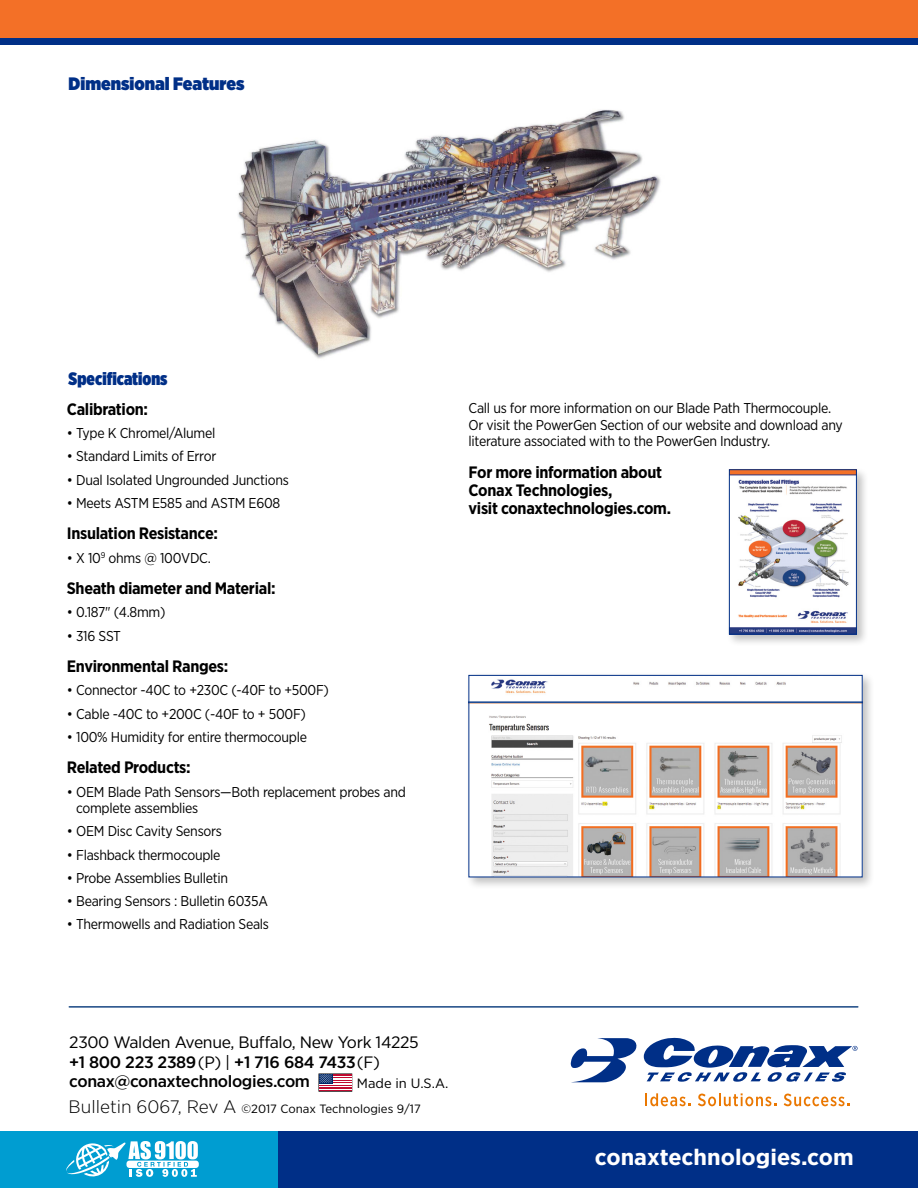
<style>
.page{position:relative;width:918px;height:1188px;background:#fff}
.page>*{position:absolute;margin:0;border:0;box-sizing:border-box;transform-origin:0 0}
.t1{font:700 22.5px "Gotham Narrow";color:#fff;scale:1.1 1}
.t2{font:900 18px "Gotham Narrow";color:#002f87}
.t3{font:900 18px "Gotham X Narrow";color:#002f87}
.t4{font:700 16.5px/18px "Gotham Narrow";letter-spacing:-.02em;color:#000}
.t5{font:500 16.5px/19.8px "Gotham Narrow";letter-spacing:-.02em;color:#000;scale:1.1 1}
.t6{font:14.25px/16.5px "Gotham Narrow";letter-spacing:-.02em;color:#000}
.t7{font:13.5px "Gotham Narrow";color:#000;scale:1.1 1}
.t8{font:12px "Gotham Narrow";color:#000;scale:1.1 1}
.s1{font-weight:400}
.s2{font-weight:300;font-size:18px}
</style>
<div class="page">
<img style="left:238px;top:109px;width:423px;height:250px">
<div style="left:726px;top:466px;width:143px;height:181px;background:#000;opacity:.25"></div>
<img style="left:731px;top:471px;width:124px;height:161px">
<div style="left:729px;top:469px;width:128px;height:165px;border:1px solid #002f87"></div>
<div style="left:465px;top:672px;width:411px;height:218px;background:#000;opacity:.25"></div>
<img style="left:470px;top:677px;width:391px;height:198px">
<div style="left:468px;top:675px;width:395px;height:202px;border:1px solid #002f87"></div>
<div style="left:0;top:1132px;width:918px;height:56px;background:#002f87"></div>
<svg style="left:571px;top:1038px;width:66px;height:44px"></svg>
<svg style="left:644px;top:1038px;width:214px;height:44px"></svg>
<svg style="left:645px;top:1093px;width:45px;height:13px"></svg>
<svg style="left:698px;top:1093px;width:78px;height:13px"></svg>
<svg style="left:784px;top:1094px;width:65px;height:12px"></svg>
<div style="left:0;top:1132px;width:278px;height:56px;background:#009dd1"></div>
<svg style="left:66px;top:1141px;width:133px;height:36px"></svg>
<hr style="left:69px;top:1006px;width:789px;height:2px;background:#184783">
<div style="left:0;top:0;width:918px;height:45px;background:#f37027"></div>
<div style="left:0;top:38px;width:918px;height:7px;background:#002f87"></div>
<hr style="left:319px;top:1090px;width:33px;height:1px;background:#bf0a30">
<hr style="left:319px;top:1087px;width:33px;height:1px;background:#bf0a30">
<hr style="left:319px;top:1084px;width:33px;height:2px;background:#bf0a30">
<hr style="left:319px;top:1082px;width:33px;height:1px;background:#bf0a30">
<hr style="left:319px;top:1079px;width:33px;height:1px;background:#bf0a30">
<hr style="left:319px;top:1077px;width:33px;height:1px;background:#bf0a30">
<hr style="left:319px;top:1074px;width:33px;height:1px;background:#bf0a30">
<svg style="left:320px;top:1074px;width:12px;height:9px"></svg>
<p class="t2" style="left:69px;top:71px;width:177px">Dimensional Features</p>
<p class="t3" style="left:69px;top:367px;width:100px">Specifications</p>
<p class="t4" style="left:67px;top:400px;width:83px">Calibration:</p>
<p class="t6" style="left:67px;top:425px;width:150px">• Type K Chromel/Alumel</p>
<p class="t6" style="left:67px;top:448px;width:151px">• Standard Limits of Error</p>
<p class="t6" style="left:67px;top:471px;width:223px">• Dual Isolated Ungrounded Junctions</p>
<p class="t6" style="left:67px;top:494px;width:215px">• Meets ASTM E585 and ASTM E608</p>
<p class="t4" style="left:67px;top:525px;width:153px">Insulation Resistance:</p>
<p class="t6" style="left:67px;top:549px;width:146px">• X 10<sup>9</sup> ohms @ 100VDC.</p>
<p class="t4" style="left:67px;top:579px;width:210px">Sheath diameter and Material:</p>
<p class="t6" style="left:67px;top:604px;width:100px">• 0.187" (4.8mm)</p>
<p class="t6" style="left:67px;top:627px;width:56px">• 316 SST</p>
<p class="t4" style="left:67px;top:657px;width:163px">Environmental Ranges:</p>
<p class="t6" style="left:67px;top:682px;width:264px">• Connector -40C to +230C (-40F to +500F)</p>
<p class="t6" style="left:67px;top:705px;width:241px">• Cable -40C to +200C (-40F to + 500F)</p>
<p class="t6" style="left:67px;top:728px;width:242px">• 100% Humidity for entire thermocouple</p>
<p class="t4" style="left:67px;top:759px;width:125px">Related Products:</p>
<p class="t6" style="left:76px;top:783px;width:331px;text-indent:-9px">• OEM Blade Path Sensors—Both replacement probes and complete assemblies</p>
<p class="t6" style="left:67px;top:823px;width:157px">• OEM Disc Cavity Sensors</p>
<p class="t6" style="left:67px;top:846px;width:155px">• Flashback thermocouple</p>
<p class="t6" style="left:67px;top:869px;width:163px">• Probe Assemblies Bulletin</p>
<p class="t6" style="left:67px;top:893px;width:203px">• Bearing Sensors : Bulletin 6035A</p>
<p class="t6" style="left:67px;top:916px;width:204px">• Thermowells and Radiation Seals</p>
<p class="t6" style="left:469px;top:400px;width:376px">Call us for more information on our Blade Path Thermocouple.<br>Or visit the PowerGen Section of our website and download any literature associated with to the PowerGen Industry.</p>
<p class="t4" style="left:469px;top:463px;width:204px">For more information about<br>Conax Technologies,<br>visit conaxtechnologies.com.</p>
<p class="t5" style="left:69px;top:1032px;width:319px"><span class="s1">2300 Walden Avenue, Buffalo, New York 14225 </span>+1 800 223 2389<span class="s1">(P) |</span> +1 716 684 7433<span class="s1">(F) </span>conax@conaxtechnologies.com</p>
<p class="t7" style="left:357px;top:1075px;width:85px">Made in U.S.A.</p>
<p class="t8" style="left:69px;top:1102px;width:322px"><span class="s2">Bulletin 6067, Rev A</span> ©2017 Conax Technologies 9/17</p>
<h1 class="t1" style="left:595px;top:1142px;width:237px">conaxtechnologies.com</h1>
</div>
